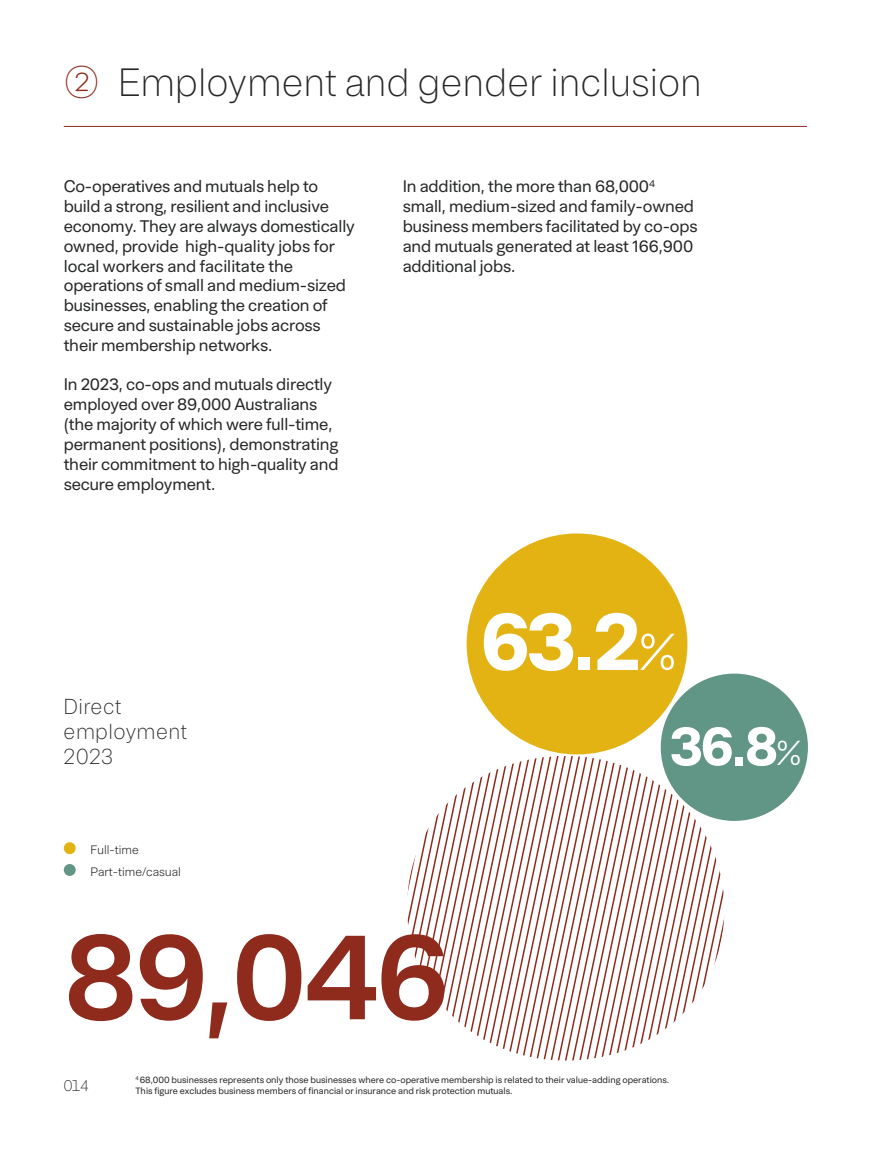
<style>
.page{position:relative;width:893px;height:1149px;background:#fff}
.page>*{position:absolute;margin:0;border:0;box-sizing:border-box;transform-origin:0 0}
.t1{font:600 120px "Abacaxi Devanagari";color:#8e2b1c}
.Abacaxi_Bold_90_80__Opt_-40{font:700 80.4px "Abacaxi Devanagari";color:#fff}
.Abacaxi_Bold_90_80__Opt_-40-2{font:700 54px "Abacaxi Devanagari";color:#fff}
.t2{font:300 38.25px "Axalp Grotesk";color:#262727}
.t3{font:300 21px/25.2px "Axalp Grotesk";letter-spacing:.02em;color:#262727}
.Abacaxi_Semibold_Medium_18p{font:16.5px/19.8px "Abacaxi Devanagari";letter-spacing:-.01em;color:#262727}
.t4{font:300 15px "Axalp Grotesk";color:#262727}
.t5{font:300 12px "Abacaxi Devanagari";color:#262727}
.Abacaxi_Light_Smalltext_9p{font:9px/10.8px "Abacaxi Devanagari";color:#262727}
.s1{font-size:39px;color:#8e2b1c}
.s2{font-weight:300;font-size:51px}
.s3{font-weight:300;font-size:34.2px}
</style>
<div class="page">
<hr style="left:64px;top:126px;width:743px;height:1px;background:#8e2b1c">
<svg style="left:407px;top:755px;width:317px;height:305px"></svg>
<div style="left:467px;top:533px;width:220px;height:221px;background:#e3b314;border-radius:50%"></div>
<div style="left:661px;top:673px;width:147px;height:147px;background:#619585;border-radius:50%"></div>
<div style="left:64px;top:863px;width:12px;height:12px;background:#619585;border-radius:50%"></div>
<div style="left:64px;top:842px;width:12px;height:11px;background:#e3b314;border-radius:50%"></div>
<p class="t2" style="left:64px;top:59px;width:639px"><span class="s1">②</span> Employment and gender inclusion</p>
<p class="Abacaxi_Semibold_Medium_18p" style="left:64px;top:177px;width:292px">Co-operatives and mutuals help to build a strong, resilient and inclusive economy. They are always domestically owned, provide high-quality jobs for local workers and facilitate the operations of small and medium-sized businesses, enabling the creation of secure and sustainable jobs across their membership networks.</p>
<p class="Abacaxi_Semibold_Medium_18p" style="left:64px;top:375px;width:276px">In 2023, co-ops and mutuals directly employed over 89,000 Australians (the majority of which were full-time, permanent positions), demonstrating their commitment to high-quality and secure employment.</p>
<p class="t3" style="left:64px;top:693px;width:125px">Direct employment<br>2023</p>
<p class="t5" style="left:91px;top:842px;width:50px">Full-time</p>
<p class="t5" style="left:91px;top:864px;width:92px">Part-time/casual</p>
<p class="Abacaxi_Semibold_Medium_18p" style="left:403px;top:177px;width:296px">In addition, the more than 68,000<sup>4 </sup>small, medium-sized and family-owned business members facilitated by co-ops and mutuals generated at least 166,900 additional jobs.</p>
<p class="Abacaxi_Bold_90_80__Opt_-40" style="left:480px;top:595px;width:199px">63.2<span class="s2">%</span></p>
<p class="Abacaxi_Bold_90_80__Opt_-40-2" style="left:670px;top:714px;width:134px">36.8<span class="s3">%</span></p>
<p class="t1" style="left:64px;top:907px;width:388px">89,046</p>
<p class="t4" style="left:64px;top:1076px;width:27px">014</p>
<p class="Abacaxi_Light_Smalltext_9p" style="left:135px;top:1074px;width:535px"><sup>4</sup> 68,000 businesses represents only those businesses where co-operative membership is related to their value-adding operations.<br>This figure excludes business members of financial or insurance and risk protection mutuals.</p>
</div>
